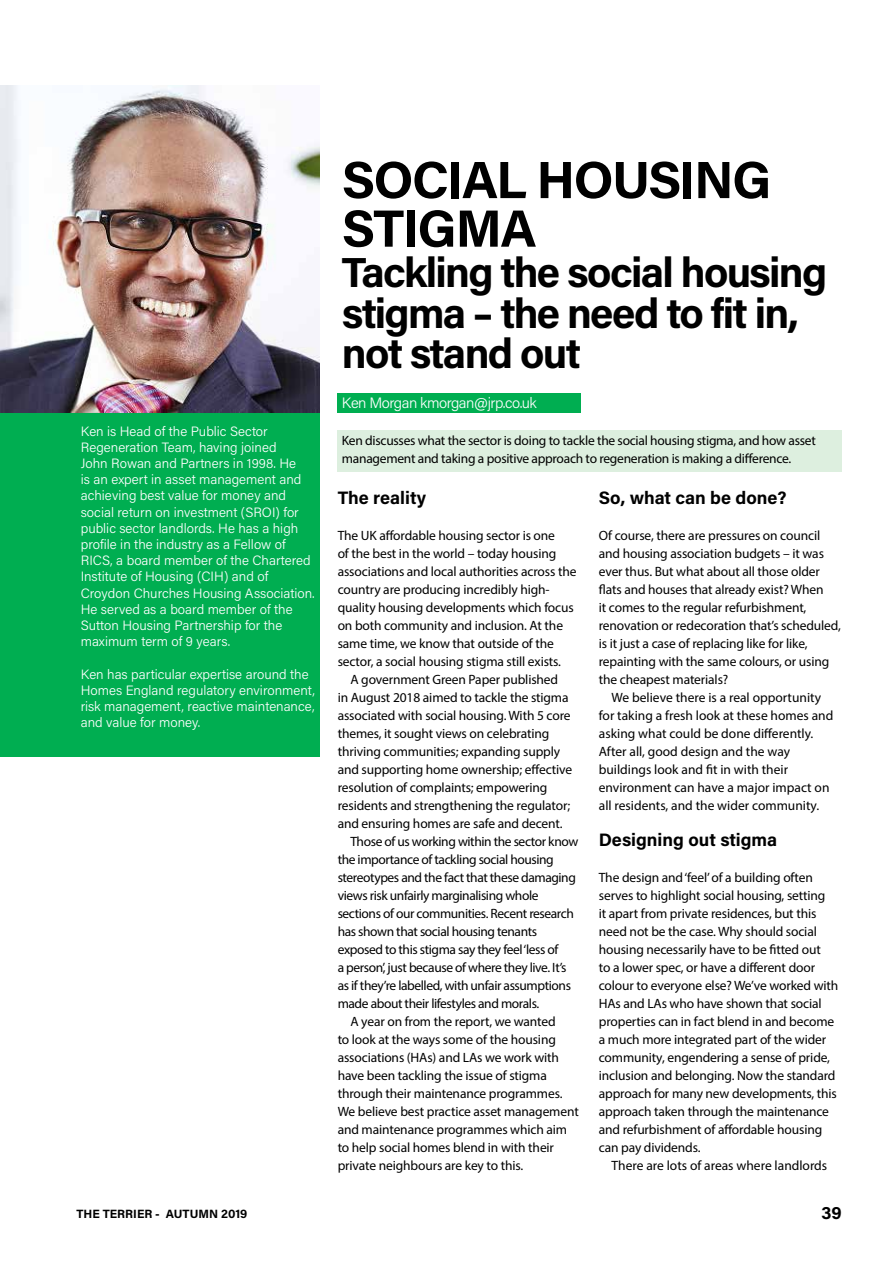
<style>
.page{position:relative;width:893px;height:1263px;background:#fff}
.page>*{position:absolute;margin:0;border:0;box-sizing:border-box;transform-origin:0 0}
.t1{font:700 52.35px/48.6px "Acumin Pro";letter-spacing:-.03em;color:#000}
.t2{font:700 42px/40.5px "Acumin Pro";letter-spacing:-.04em;color:#000}
.t3{font:700 18px "Acumin Pro";color:#000}
.t4{font:300 15px "Acumin Pro";letter-spacing:-.03em;color:#fff}
.t5{font:13.5px/18px "Myriad Pro";letter-spacing:-.01em;color:#000}
.t6{font:300 13.5px/16.2px "Acumin Pro";color:#fff}
.t7{font:13.5px "Myriad Pro";letter-spacing:-.03em;color:#000}
.t8{font:700 12px "Acumin Pro";color:#000}
</style>
<div class="page">
<div style="left:0;top:403px;width:320px;height:354px;background:#00ae51"></div>
<img style="left:0;top:85px;width:320px;height:327px">
<div style="left:338px;top:393px;width:243px;height:19px;background:#00ae51"></div>
<div style="left:338px;top:431px;width:504px;height:41px;background:#ddefdf"></div>
<h1 class="t1" style="left:342px;top:153px;width:431px">SOCIAL HOUSING<br>STIGMA</h1>
<h2 class="t2" style="left:342px;top:250px;width:487px">Tackling the social housing stigma – the need to fit in, not stand out</h2>
<p class="t6" style="left:81px;top:422px;width:235px">Ken is Head of the Public Sector Regeneration Team, having joined<br>John Rowan and Partners in 1998. He<br>is an expert in asset management and achieving best value for money and social return on investment (SROI) for public sector landlords. He has a high profile in the industry as a Fellow of RICS, a board member of the Chartered Institute of Housing (CIH) and of Croydon Churches Housing Association.<br>He served as a board member of the Sutton Housing Partnership for the maximum term of 9 years.</p>
<p class="t6" style="left:81px;top:665px;width:236px">Ken has particular expertise around the Homes England regulatory environment, risk management, reactive maintenance, and value for money.</p>
<p class="t4" style="left:342px;top:393px;width:196px">Ken Morgan kmorgan@jrp.co.uk</p>
<p class="t5" style="left:342px;top:431px;width:475px">Ken discusses what the sector is doing to tackle the social housing stigma, and how asset management and taking a positive approach to regeneration is making a difference.</p>
<h3 class="t3" style="left:338px;top:485px;width:90px">The reality</h3>
<p class="t5" style="left:338px;top:526px;width:240px">The UK affordable housing sector is one<br>of the best in the world – today housing associations and local authorities across the country are producing incredibly high&shy;quality housing developments which focus on both community and inclusion. At the same time, we know that outside of the sector, a social housing stigma still exists.</p>
<p class="t5" style="left:350px;top:670px;width:209px">A government Green Paper published</p>
<p class="t5" style="left:338px;top:688px;width:232px">in August 2018 aimed to tackle the stigma</p>
<p class="t5" style="left:338px;top:706px;width:234px">associated with social housing. With 5 core</p>
<p class="t5" style="left:338px;top:724px;width:213px">themes, it sought views on celebrating</p>
<p class="t5" style="left:338px;top:742px;width:224px">thriving communities; expanding supply</p>
<p class="t5" style="left:338px;top:760px;width:236px">and supporting home ownership; effective</p>
<p class="t5" style="left:338px;top:778px;width:211px">resolution of complaints; empowering</p>
<p class="t5" style="left:338px;top:796px;width:234px">residents and strengthening the regulator;</p>
<p class="t5" style="left:338px;top:814px;width:226px">and ensuring homes are safe and decent.</p>
<p class="t7" style="left:350px;top:833px;width:229px">Those of us working within the sector know</p>
<p class="t7" style="left:338px;top:851px;width:218px">the importance of tackling social housing</p>
<p class="t7" style="left:338px;top:869px;width:240px">stereotypes and the fact that these damaging</p>
<p class="t7" style="left:338px;top:887px;width:202px">views risk unfairly marginalising whole</p>
<p class="t7" style="left:338px;top:905px;width:238px">sections of our communities. Recent research</p>
<p class="t7" style="left:338px;top:923px;width:201px">has shown that social housing tenants</p>
<p class="t7" style="left:338px;top:941px;width:222px">exposed to this stigma say they feel ‘less of</p>
<p class="t7" style="left:338px;top:959px;width:230px">a person’, just because of where they live. It’s</p>
<p class="t7" style="left:338px;top:977px;width:235px">as if they’re labelled, with unfair assumptions</p>
<p class="t7" style="left:338px;top:995px;width:203px">made about their lifestyles and morals.</p>
<p class="t5" style="left:350px;top:1012px;width:207px">A year on from the report, we wanted</p>
<p class="t5" style="left:338px;top:1030px;width:220px">to look at the ways some of the housing</p>
<p class="t5" style="left:338px;top:1048px;width:223px">associations (HAs) and LAs we work with</p>
<p class="t5" style="left:338px;top:1066px;width:211px">have been tackling the issue of stigma</p>
<p class="t5" style="left:338px;top:1084px;width:226px">through their maintenance programmes.</p>
<p class="t5" style="left:338px;top:1102px;width:243px">We believe best practice asset management</p>
<p class="t5" style="left:338px;top:1120px;width:231px">and maintenance programmes which aim</p>
<p class="t5" style="left:338px;top:1138px;width:218px">to help social homes blend in with their</p>
<p class="t5" style="left:338px;top:1156px;width:187px">private neighbours are key to this.</p>
<h3 class="t3" style="left:599px;top:485px;width:189px">So, what can be done?</h3>
<p class="t5" style="left:599px;top:526px;width:244px">Of course, there are pressures on council and housing association budgets – it was ever thus. But what about all those older flats and houses that already exist? When<br>it comes to the regular refurbishment, renovation or redecoration that’s scheduled, is it just a case of replacing like for like, repainting with the same colours, or using the cheapest materials?</p>
<p class="t5" style="left:599px;top:688px;width:236px;text-indent:13px">We believe there is a real opportunity for taking a fresh look at these homes and asking what could be done differently.<br>After all, good design and the way buildings look and fit in with their environment can have a major impact on all residents, and the wider community.</p>
<h3 class="t3" style="left:599px;top:827px;width:180px">Designing out stigma</h3>
<p class="t5" style="left:599px;top:868px;width:241px">The design and ‘feel’ of a building often serves to highlight social housing, setting<br>it apart from private residences, but this need not be the case. Why should social housing necessarily have to be fitted out<br>to a lower spec, or have a different door colour to everyone else? We’ve worked with HAs and LAs who have shown that social properties can in fact blend in and become a much more integrated part of the wider community, engendering a sense of pride, inclusion and belonging. Now the standard approach for many new developments, this approach taken through the maintenance and refurbishment of affordable housing can pay dividends.</p>
<p class="t5" style="left:612px;top:1156px;width:217px">There are lots of areas where landlords</p>
<p class="t8" style="left:77px;top:1206px;width:172px">THE TERRIER - AUTUMN 2019</p>
<h3 class="t3" style="left:821px;top:1199px;width:22px">39</h3>
</div>
